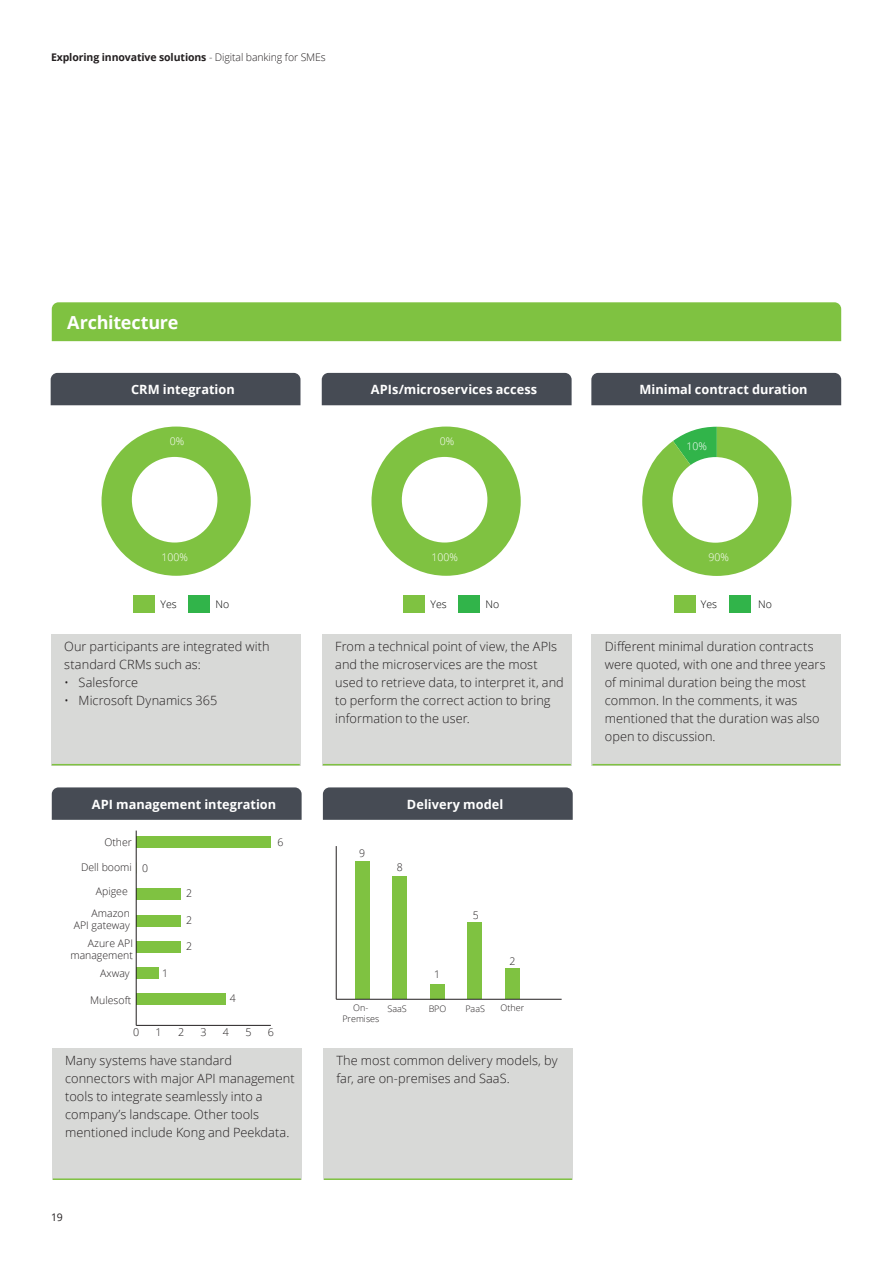
<style>
.page{position:relative;width:893px;height:1263px;background:#fff}
.page>*{position:absolute;margin:0;border:0;box-sizing:border-box;transform-origin:0 0}
.t1{font:700 18px "Open Sans";letter-spacing:-.015em;color:#fff}
.t2{font:300 12.75px/18px "Open Sans";letter-spacing:.005em;color:#231f20}
.t3{font:700 12.75px "Open Sans";color:#fff}
.t4{font:300 10.8px "Open Sans";color:#231f20}
.t5{font:300 10.5px/12.6px "Open Sans";color:#231f20;text-align:right}
.t6{font:700 10.5px "Open Sans";letter-spacing:-.01em;color:#231f20}
.t7{font:300 10.5px "Open Sans";color:#fff}
.t8{font:300 10.5px "Open Sans";color:#010101}
.t9{font:10.5px "Open Sans";color:#231f20}
.t10{font:300 9px "Open Sans";color:#231f20}
.s1{font-weight:300}
</style>
<div class="page">
<div style="left:51px;top:373px;width:249px;height:32px;background:#464b54"></div>
<div style="left:189px;top:595px;width:21px;height:17px;background:#31b44a"></div>
<div style="left:133px;top:595px;width:22px;height:17px;background:#7fc241"></div>
<div style="left:102px;top:427px;width:149px;height:149px;background:#7fc241;border-radius:75px"></div>
<div style="left:132px;top:457px;width:85px;height:85px;background:#fff;border-radius:50%"></div>
<div style="left:459px;top:595px;width:21px;height:17px;background:#31b44a"></div>
<div style="left:403px;top:595px;width:22px;height:17px;background:#7fc241"></div>
<div style="left:371px;top:427px;width:150px;height:149px;background:#7fc241;border-radius:75px"></div>
<div style="left:402px;top:457px;width:85px;height:85px;background:#fff;border-radius:50%"></div>
<div style="left:729px;top:595px;width:22px;height:17px;background:#31b44a"></div>
<div style="left:674px;top:596px;width:21px;height:17px;background:#7fc241"></div>
<svg style="left:642px;top:427px;width:149px;height:149px"></svg>
<div style="left:673px;top:457px;width:85px;height:86px;background:#fff;border-radius:50%"></div>
<div style="left:51px;top:634px;width:249px;height:131px;background:#d8d9d7"></div>
<hr style="left:52px;top:764px;width:248px;height:1px;background:#7fc241">
<div style="left:322px;top:634px;width:250px;height:131px;background:#d8d9d7"></div>
<hr style="left:323px;top:764px;width:248px;height:1px;background:#7fc241">
<div style="left:322px;top:373px;width:250px;height:32px;background:#464b54"></div>
<div style="left:591px;top:373px;width:250px;height:32px;background:#464b54"></div>
<div style="left:591px;top:634px;width:250px;height:131px;background:#d8d9d7"></div>
<hr style="left:592px;top:764px;width:248px;height:1px;background:#7fc241">
<div style="left:52px;top:787px;width:250px;height:33px;background:#464b54"></div>
<div style="left:136px;top:836px;width:135px;height:12px;background:#7fc241"></div>
<div style="left:136px;top:889px;width:45px;height:11px;background:#7fc241"></div>
<div style="left:136px;top:915px;width:45px;height:11px;background:#7fc241"></div>
<div style="left:136px;top:941px;width:45px;height:12px;background:#7fc241"></div>
<div style="left:136px;top:967px;width:23px;height:12px;background:#7fc241"></div>
<div style="left:136px;top:993px;width:90px;height:12px;background:#7fc241"></div>
<hr style="left:136px;top:1025px;width:135px;height:1px;background:#231f20">
<hr style="left:136px;top:830px;width:1px;height:195px;background:#231f20">
<div style="left:355px;top:861px;width:14px;height:138px;background:#7fc241"></div>
<div style="left:393px;top:877px;width:14px;height:122px;background:#7fc241"></div>
<div style="left:430px;top:984px;width:14px;height:15px;background:#7fc241"></div>
<div style="left:468px;top:923px;width:14px;height:76px;background:#7fc241"></div>
<div style="left:505px;top:969px;width:14px;height:30px;background:#7fc241"></div>
<hr style="left:336px;top:999px;width:226px;height:1px;background:#231f20">
<hr style="left:336px;top:846px;width:1px;height:153px;background:#231f20">
<div style="left:52px;top:1049px;width:250px;height:131px;background:#d8d9d7"></div>
<hr style="left:53px;top:1178px;width:248px;height:2px;background:#7fc241">
<div style="left:323px;top:1049px;width:250px;height:131px;background:#d8d9d7"></div>
<hr style="left:324px;top:1178px;width:248px;height:2px;background:#7fc241">
<div style="left:323px;top:787px;width:250px;height:33px;background:#464b54"></div>
<div style="left:52px;top:302px;width:789px;height:39px;background:#7fc241"></div>
<hr style="left:892px;top:0;width:1px;height:1263px;background:#31b44a">
<p class="t6" style="left:51px;top:49px;width:276px">Exploring innovative solutions <span class="s1">- Digital banking for SMEs</span></p>
<h1 class="t1" style="left:67px;top:309px;width:113px">Architecture</h1>
<p class="t3" style="left:131px;top:380px;width:105px">CRM integration</p>
<p class="t7" style="left:170px;top:434px;width:16px">0%</p>
<p class="t7" style="left:161px;top:550px;width:28px">100%</p>
<p class="t8" style="left:161px;top:597px;width:18px">Yes</p>
<p class="t8" style="left:215px;top:597px;width:15px">No</p>
<p class="t2" style="left:64px;top:637px;width:207px">Our participants are integrated with standard CRMs such as:</p>
<p class="t2" style="left:64px;top:673px;width:75px">• Salesforce</p>
<p class="t2" style="left:64px;top:691px;width:155px">• Microsoft Dynamics 365</p>
<p class="t3" style="left:92px;top:795px;width:186px">API management integration</p>
<p class="t5" style="left:104px;top:836px;width:29px">Other</p>
<p class="t5" style="left:278px;top:835px;width:7px">6</p>
<p class="t5" style="left:142px;top:861px;width:7px">0</p>
<p class="t5" style="left:81px;top:860px;width:52px">Dell boomi</p>
<p class="t5" style="left:96px;top:884px;width:33px">Apigee</p>
<p class="t5" style="left:186px;top:887px;width:7px">2</p>
<p class="t5" style="left:74px;top:906px;width:58px">Amazon<br>API gateway</p>
<p class="t5" style="left:186px;top:913px;width:7px">2</p>
<p class="t5" style="left:70px;top:936px;width:64px">Azure API management</p>
<p class="t5" style="left:186px;top:940px;width:7px">2</p>
<p class="t5" style="left:100px;top:967px;width:31px">Axway</p>
<p class="t5" style="left:162px;top:966px;width:7px">1</p>
<p class="t5" style="left:90px;top:993px;width:43px">Mulesoft</p>
<p class="t5" style="left:230px;top:992px;width:7px">4</p>
<p class="t4" style="left:133px;top:1025px;width:8px">0</p>
<p class="t4" style="left:156px;top:1025px;width:8px">1</p>
<p class="t4" style="left:178px;top:1025px;width:8px">2</p>
<p class="t4" style="left:200px;top:1025px;width:8px">3</p>
<p class="t4" style="left:223px;top:1025px;width:8px">4</p>
<p class="t4" style="left:245px;top:1025px;width:8px">5</p>
<p class="t4" style="left:268px;top:1025px;width:8px">6</p>
<p class="t3" style="left:371px;top:380px;width:168px">APIs/microservices access</p>
<p class="t3" style="left:640px;top:380px;width:170px">Minimal contract duration</p>
<p class="t7" style="left:440px;top:434px;width:16px">0%</p>
<p class="t7" style="left:431px;top:550px;width:28px">100%</p>
<p class="t8" style="left:431px;top:597px;width:18px">Yes</p>
<p class="t8" style="left:485px;top:597px;width:15px">No</p>
<p class="t2" style="left:335px;top:637px;width:230px">From a technical point of view, the APIs and the microservices are the most used to retrieve data, to interpret it, and to perform the correct action to bring information to the user.</p>
<p class="t5" style="left:359px;top:846px;width:7px">9</p>
<p class="t3" style="left:407px;top:795px;width:98px">Delivery model</p>
<p class="t5" style="left:397px;top:861px;width:7px">8</p>
<p class="t5" style="left:434px;top:967px;width:7px">1</p>
<p class="t5" style="left:473px;top:909px;width:7px">5</p>
<p class="t5" style="left:509px;top:955px;width:7px">2</p>
<p class="t10" style="left:353px;top:1001px;width:17px">On-</p>
<p class="t10" style="left:387px;top:1003px;width:21px">SaaS</p>
<p class="t10" style="left:429px;top:1002px;width:19px">BPO</p>
<p class="t10" style="left:465px;top:1003px;width:21px">PaaS</p>
<p class="t10" style="left:500px;top:1002px;width:25px">Other</p>
<p class="t10" style="left:342px;top:1012px;width:39px">Premises</p>
<p class="t7" style="left:686px;top:439px;width:22px">10%</p>
<p class="t7" style="left:708px;top:550px;width:22px">90%</p>
<p class="t8" style="left:701px;top:597px;width:18px">Yes</p>
<p class="t8" style="left:758px;top:596px;width:15px">No</p>
<p class="t2" style="left:605px;top:637px;width:222px">Different minimal duration contracts were quoted, with one and three years of minimal duration being the most common. In the comments, it was mentioned that the duration was also open to discussion.</p>
<p class="t2" style="left:65px;top:1051px;width:231px">Many systems have standard connectors with major API management tools to integrate seamlessly into a company’s landscape. Other tools mentioned include Kong and Peekdata.</p>
<p class="t2" style="left:336px;top:1051px;width:223px">The most common delivery models, by far, are on-premises and SaaS.</p>
<p class="t9" style="left:51px;top:1210px;width:13px">19</p>
</div>
